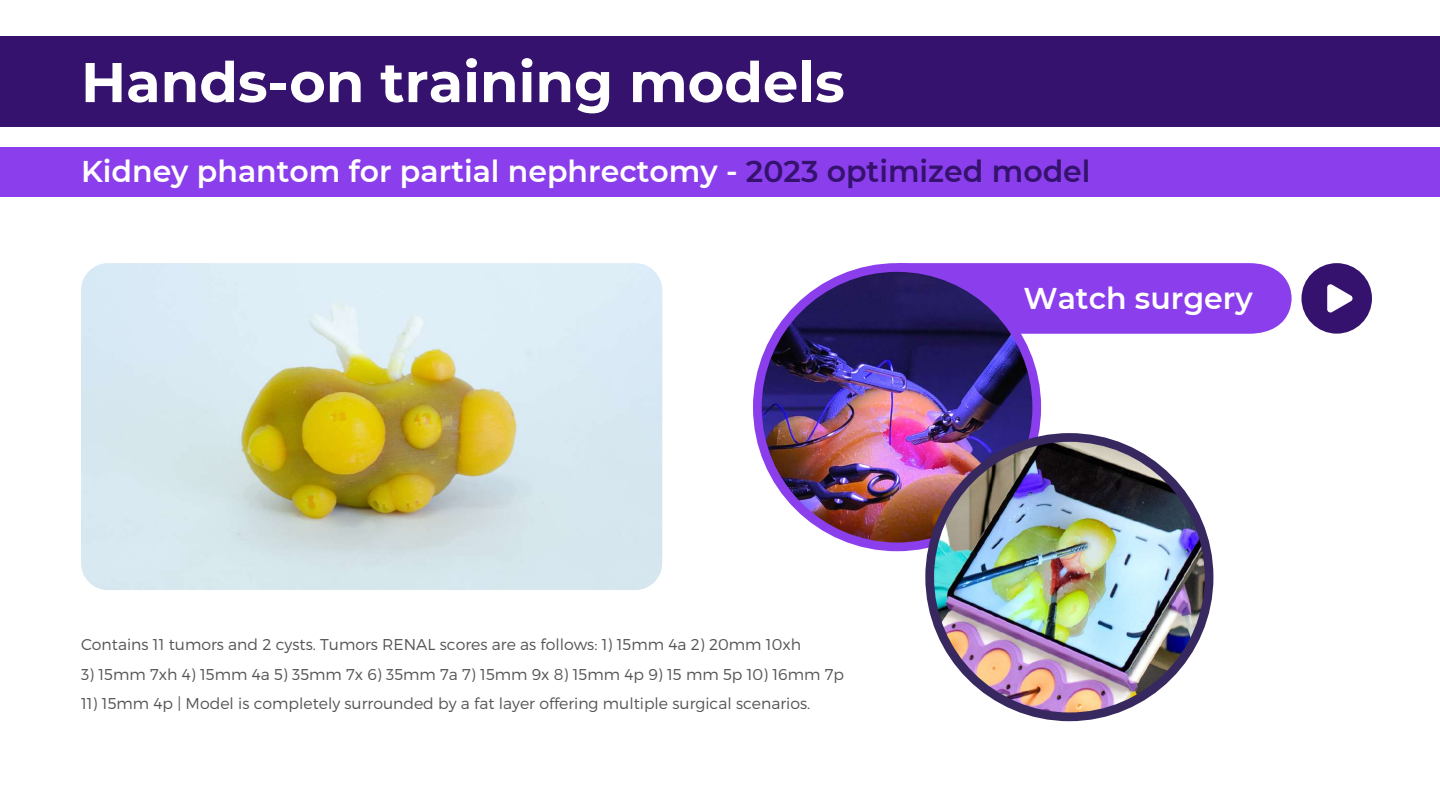
<style>
.page{position:relative;width:1440px;height:810px;background:#fff}
.page>*{position:absolute;margin:0;border:0;box-sizing:border-box;transform-origin:0 0}
.t1{font:700 55.9px "Montserrat";color:#fff}
.t2{font:600 30px "Montserrat";color:#fff}
.t3{font:300 15.7px "Montserrat";color:#545454}
.s1{color:#34126d}
</style>
<div class="page">
<div style="left:909px;top:263px;width:383px;height:71px;background:#8b3eeb"></div>
<div style="left:753px;top:263px;width:288px;height:288px;background:#8b3eeb;border-radius:50%"></div>
<img style="left:762px;top:272px;width:270px;height:271px;border-radius:50%">
<div style="left:925px;top:433px;width:288px;height:288px;background:#372860;border-radius:50%"></div>
<img style="left:934px;top:442px;width:271px;height:270px;border-radius:50%">
<svg style="left:1301px;top:263px;width:71px;height:71px"></svg>
<img style="left:81px;top:263px;width:581px;height:327px;border-radius:27px">
<div style="left:0;top:36px;width:1440px;height:91px;background:#34126d"></div>
<div style="left:0;top:147px;width:1440px;height:49px;background:#8b3eeb"></div>
<h1 class="t1" style="left:81px;top:48px;width:765px">Hands-on training models</h1>
<h2 class="t2" style="left:81px;top:153px;width:1011px">Kidney phantom for partial nephrectomy - <span class="s1">2023 optimized model</span></h2>
<p class="t3" style="left:81px;top:635px;width:722px">Contains 11 tumors and 2 cysts. Tumors RENAL scores are as follows: 1) 15mm 4a 2) 20mm 10xh</p>
<p class="t3" style="left:81px;top:664px;width:765px">3) 15mm 7xh 4) 15mm 4a 5) 35mm 7x 6) 35mm 7a 7) 15mm 9x 8) 15mm 4p 9) 15 mm 5p 10) 16mm 7p</p>
<p class="t3" style="left:81px;top:693px;width:731px">11) 15mm 4p | Model is completely surrounded by a fat layer offering multiple surgical scenarios.</p>
<h2 class="t2" style="left:1023px;top:280px;width:231px">Watch surgery</h2>
</div>
